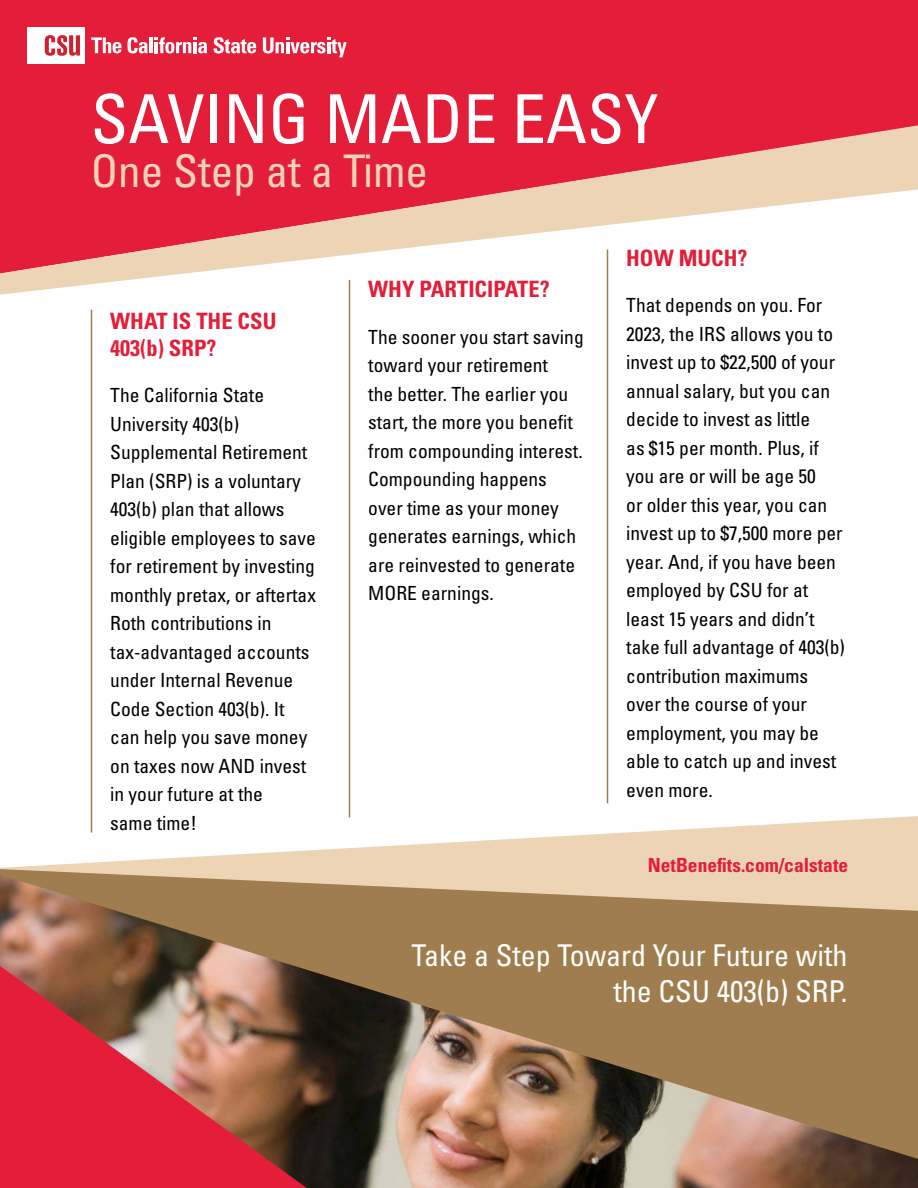
<style>
.page{position:relative;width:918px;height:1188px;background:#fff}
.page>*{position:absolute;margin:0;border:0;box-sizing:border-box;transform-origin:0 0}
.t1{font:condensed 67.5px "Univers";color:#fff}
.t2{font:condensed 45px "Univers";color:#ecd4b4}
.t3{font:condensed 30px/36px "Univers";color:#fff;text-align:right}
.t4{font:700 condensed 22.5px/27px "Univers";color:#e41d38}
.t5{font:condensed 19.5px/28.5px "Univers";color:#000}
.t6{font:700 condensed 19.5px "Univers";color:#e41d38}
</style>
<div class="page">
<hr style="left:91px;top:310px;width:1px;height:523px;background:#a07d4e">
<hr style="left:349px;top:280px;width:1px;height:537px;background:#a07d4e">
<div style="left:0;top:0;width:918px;height:125px;background:#e41d38"></div>
<svg style="left:0;top:125px;width:918px;height:170px"></svg>
<div style="left:27px;top:27px;width:57px;height:37px;background:#fff"></div>
<svg style="left:45px;top:35px;width:35px;height:21px"></svg>
<svg style="left:91px;top:37px;width:57px;height:16px"></svg>
<hr style="left:149px;top:37px;width:3px;height:16px;background:#fff">
<svg style="left:155px;top:37px;width:52px;height:16px"></svg>
<svg style="left:213px;top:37px;width:43px;height:16px"></svg>
<svg style="left:263px;top:37px;width:84px;height:20px"></svg>
<hr style="left:607px;top:249px;width:1px;height:554px;background:#a07d4e">
<img style="left:307px;top:1159px;width:611px;height:29px">
<svg style="left:0;top:816px;width:918px;height:53px;fill:#ecd7ba"></svg>
<svg style="left:0;top:869px;width:918px;height:290px;background:#9d7d5a"></svg>
<svg style="left:0;top:966px;width:307px;height:222px;background:#bc4648"></svg>
<h1 class="t1" style="left:91px;top:76px;width:569px">SAVING MADE EASY</h1>
<p class="t2" style="left:91px;top:142px;width:339px">One Step at a Time</p>
<h2 class="t4" style="left:110px;top:307px;width:168px">WHAT IS THE CSU<br>403(b) SRP?</h2>
<p class="t5" style="left:110px;top:381px;width:207px">The California State<br>University 403(b)<br>Supplemental Retirement<br>Plan (SRP) is a voluntary<br>403(b) plan that allows eligible employees to save for retirement by investing monthly pretax, or aftertax<br>Roth contributions in tax-advantaged accounts under Internal Revenue<br>Code Section 403(b). It can help you save money on taxes now AND invest in your future at the<br>same time!</p>
<h2 class="t4" style="left:368px;top:275px;width:183px">WHY PARTICIPATE?</h2>
<p class="t5" style="left:368px;top:322px;width:217px">The sooner you start saving toward your retirement<br>the better. The earlier you start, the more you beneft from compounding interest.<br>Compounding happens over time as your money generates earnings, which are reinvested to generate<br>MORE earnings.</p>
<p class="t4" style="left:626px;top:244px;width:123px">HOW MUCH?</p>
<p class="t5" style="left:626px;top:291px;width:220px">That depends on you. For<br>2023, the IRS allows you to invest up to $22,500 of your annual salary, but you can decide to invest as little<br>as $15 per month. Plus, if you are or will be age 50<br>or older this year, you can invest up to $7,500 more per year. And, if you have been employed by CSU for at least 15 years and didn’t take full advantage of 403(b) contribution maximums over the course of your employment, you may be able to catch up and invest even more.</p>
<p class="t6" style="left:648px;top:853px;width:202px">NetBenefts.com/calstate</p>
<p class="t3" style="left:411px;top:936px;width:438px">Take a Step Toward Your Future with the CSU 403(b) SRP.</p>
</div>
